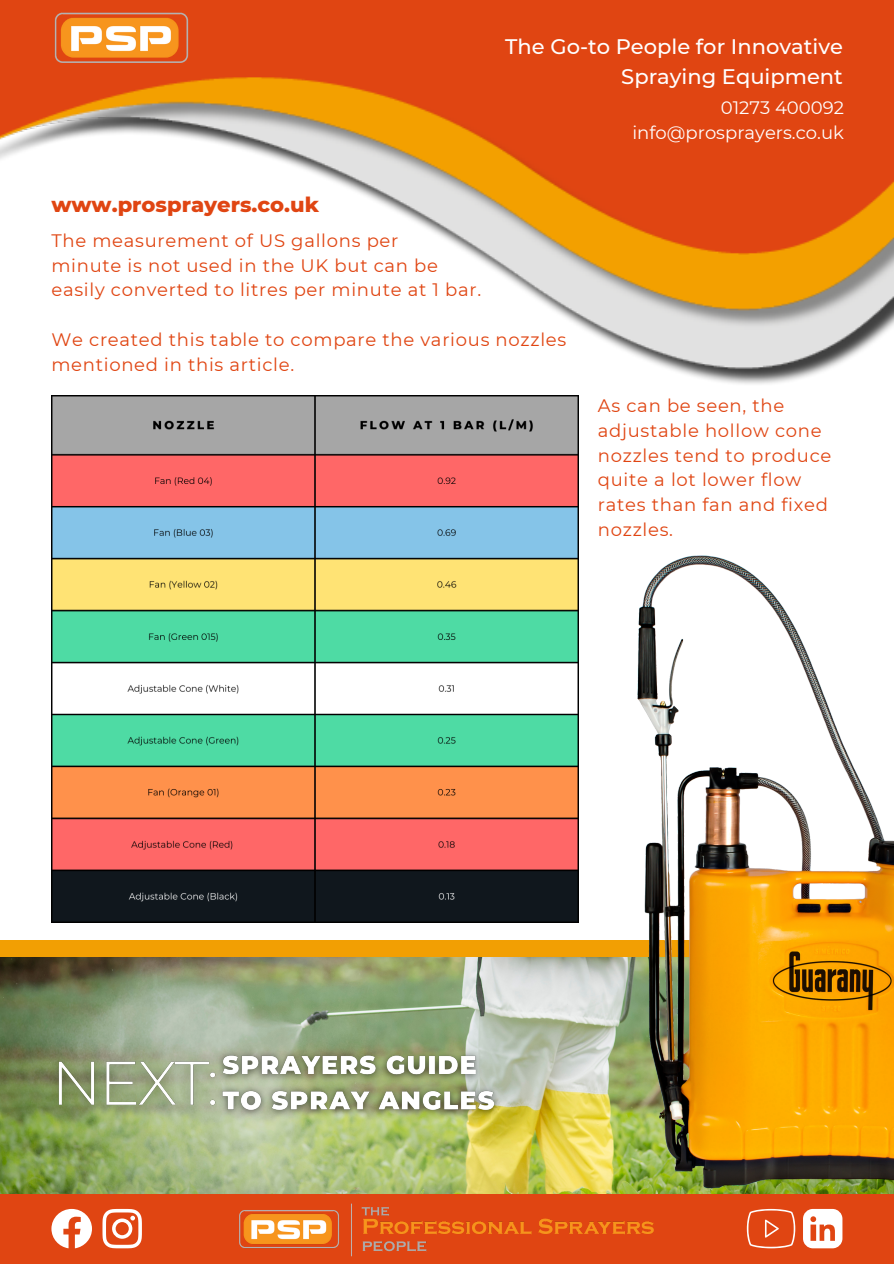
<style>
.page{position:relative;width:894px;height:1264px;background:#fff}
.page>*{position:absolute;margin:0;border:0;box-sizing:border-box;transform-origin:0 0}
.t1{font:500 21px/29.2px "Montserrat";color:#fff;text-align:right}
.t2{font:800 21px "Montserrat";color:#e04512}
.t3{font:18px/24.8px "Montserrat";letter-spacing:.04em;color:#e04512}
.t4{font:18px "Montserrat";color:#fff}
</style>
<div class="page">
<img style="left:0;top:0;width:893px;height:384px">
<img style="left:51px;top:0;width:142px;height:79px">
<div style="left:0;top:1193px;width:893px;height:70px;background:#e04512"></div>
<svg style="left:51px;top:1208px;width:41px;height:40px"></svg>
<svg style="left:803px;top:1208px;width:39px;height:40px"></svg>
<svg style="left:746px;top:1208px;width:49px;height:40px"></svg>
<svg style="left:102px;top:1208px;width:40px;height:40px"></svg>
<div style="left:0;top:940px;width:893px;height:250px;background:#f29f03"></div>
<img style="left:0;top:957px;width:893px;height:236px">
<img style="left:226px;top:1189px;width:442px;height:68px">
<img style="left:51px;top:396px;width:527px;height:526px">
<img style="left:630px;top:555px;width:263px;height:637px">
<img style="left:232px;top:1037px;width:274px;height:91px">
<img style="left:35px;top:1031px;width:197px;height:108px">
<p class="t1" style="left:505px;top:32px;width:339px">The Go-to People for Innovative<br>Spraying Equipment</p>
<p class="t2" style="left:51px;top:192px;width:269px">www.prosprayers.co.uk</p>
<p class="t3" style="left:51px;top:228px;width:348px">The measurement of US gallons per</p>
<p class="t3" style="left:51px;top:253px;width:388px">minute is not used in the UK but can be</p>
<p class="t3" style="left:51px;top:277px;width:431px">easily converted to litres per minute at 1 bar.</p>
<p class="t3" style="left:51px;top:327px;width:516px">We created this table to compare the various nozzles</p>
<p class="t3" style="left:51px;top:352px;width:244px">mentioned in this article.</p>
<p class="t4" style="left:720px;top:97px;width:125px">01273 400092</p>
<p class="t4" style="left:632px;top:121px;width:213px">info@prosprayers.co.uk</p>
<p class="t3" style="left:597px;top:393px;width:235px">As can be seen, the adjustable hollow cone nozzles tend to produce quite a lot lower flow rates than fan and fixed nozzles.</p>
</div>
